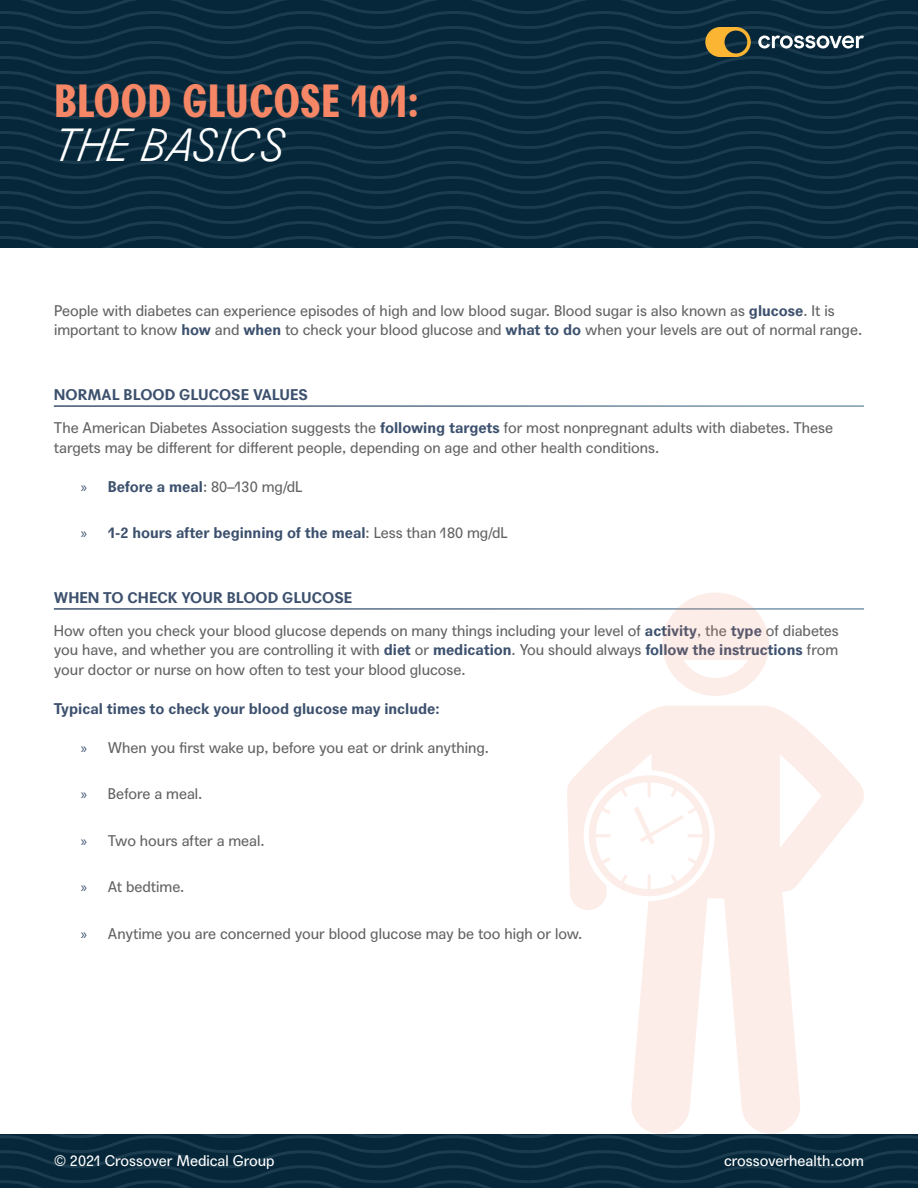
<style>
.page{position:relative;width:918px;height:1188px;background:#fff}
.page>*{position:absolute;margin:0;border:0;box-sizing:border-box;transform-origin:0 0}
.HEADING_1{font:45px "Agipo Bold Cond";color:#f58766}
.HEADING_1-2{font:italic 300 45px "Agipo";color:#fff}
.Grey_Body_10pt_More{font:15px/19.5px "Agipo";color:#626362}
.Grey_Body_10pt_More-2{font:700 15px "Agipo";color:#3d516e}
.Heading_with_Line{font:700 15px "Agipo";color:#3d516e}
.t1{font:15px "Agipo";color:#fff}
.s1{font-weight:700;color:#3d516e}
.s2{font-family:"Myriad Pro";color:#3d516e}
.s3{font-family:"Myriad Pro";font-weight:400}
.s4{font-weight:400;color:#626362}
</style>
<div class="page">
<svg style="left:0;top:0;width:917px;height:247px;fill:#062739"></svg>
<svg style="left:0;top:1134px;width:917px;height:54px;fill:#062739"></svg>
<svg style="left:705px;top:27px;width:46px;height:30px"></svg>
<svg style="left:758px;top:36px;width:106px;height:13px"></svg>
<svg style="left:662px;top:593px;width:107px;height:103px"></svg>
<svg style="left:567px;top:706px;width:298px;height:429px"></svg>
<svg style="left:589px;top:775px;width:121px;height:121px"></svg>
<p class="HEADING_1" style="left:54px;top:66px;width:366px">BLOOD GLUCOSE 101:</p>
<p class="HEADING_1-2" style="left:54px;top:111px;width:233px">THE BASICS</p>
<p class="Grey_Body_10pt_More" style="left:54px;top:299px;width:810px">People with diabetes can experience episodes of high and low blood sugar. Blood sugar is also known as <span class="s1">glucose</span>. It is important to know <span class="s1">how</span> and <span class="s1">when</span> to check your blood glucose and <span class="s1">what to do</span> when your levels are out of normal range.</p>
<p class="Heading_with_Line" style="left:54px;top:383px;width:256px">NORMAL BLOOD GLUCOSE VALUES</p>
<p class="Grey_Body_10pt_More" style="left:54px;top:417px;width:781px">The American Diabetes Association suggests the <span class="s1">following targets</span> for most nonpregnant adults with diabetes. These targets may be different for different people, depending on age and other health conditions.</p>
<p class="Grey_Body_10pt_More" style="left:81px;top:475px;width:223px"><span class="s2">»</span> <span class="s1">Before a meal</span>: 80–130 mg/dL</p>
<p class="Grey_Body_10pt_More-2" style="left:81px;top:521px;width:429px"><span class="s3">»</span> 1-2 hours after beginning of the meal<span class="s4">: Less than 180 mg/dL</span></p>
<p class="Heading_with_Line" style="left:54px;top:586px;width:300px">WHEN TO CHECK YOUR BLOOD GLUCOSE</p>
<p class="Grey_Body_10pt_More" style="left:54px;top:620px;width:787px;text-align:justify">How often you check your blood glucose depends on many things including your level of <span class="s1">activity</span>, the <span class="s1">type</span> of diabetes you have, and whether you are controlling it with <span class="s1">diet</span> or <span class="s1">medication</span>. You should always <span class="s1">follow the instructions</span> from your doctor or nurse on how often to test your blood glucose.</p>
<p class="Grey_Body_10pt_More-2" style="left:54px;top:697px;width:387px">Typical times to check your blood glucose may include:</p>
<p class="Grey_Body_10pt_More" style="left:81px;top:737px;width:410px"><span class="s2">»</span> When you first wake up, before you eat or drink anything.</p>
<p class="Grey_Body_10pt_More" style="left:81px;top:783px;width:123px"><span class="s2">»</span> Before a meal.</p>
<p class="Grey_Body_10pt_More" style="left:81px;top:830px;width:185px"><span class="s2">»</span> Two hours after a meal.</p>
<p class="Grey_Body_10pt_More" style="left:81px;top:876px;width:105px"><span class="s2">»</span> At bedtime.</p>
<p class="Grey_Body_10pt_More" style="left:81px;top:923px;width:503px"><span class="s2">»</span> Anytime you are concerned your blood glucose may be too high or low.</p>
<p class="t1" style="left:54px;top:1149px;width:222px">© 2021 Crossover Medical Group</p>
<p class="t1" style="left:724px;top:1149px;width:141px">crossoverhealth.com</p>
</div>
